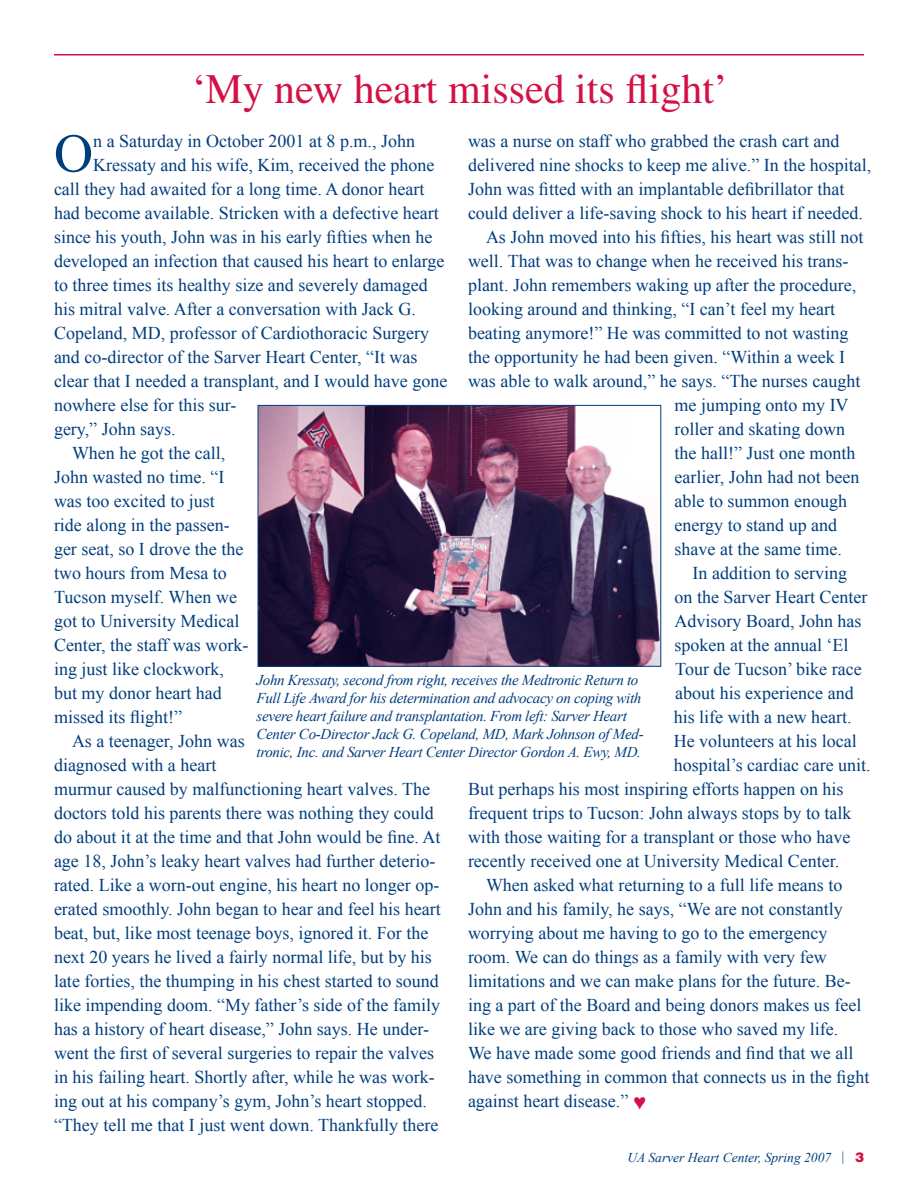
<style>
.page{position:relative;width:918px;height:1188px;background:#fff}
.page>*{position:absolute;margin:0;border:0;box-sizing:border-box;transform-origin:0 0}
.t1{font:54.3px "Times New Roman";color:#003d7d}
.t2{font:42px "Times";color:#d31145}
.t3{font:18px "Times New Roman";color:#003d7d}
.t4{font:italic 15px/18px "Times New Roman";letter-spacing:-.02em;color:#003d7d}
.t5{font:italic 13.5px "Times New Roman";color:#003d7d}
</style>
<div class="page">
<hr style="left:54px;top:54px;width:810px;height:2px;background:#d31145">
<img style="left:260px;top:407px;width:399px;height:258px">
<div style="left:258px;top:405px;width:403px;height:262px;border:1px solid #003d7d"></div>
<h2 class="t2" style="left:191px;top:66px;width:538px">‘My new heart missed its flight’</h2>
<h1 class="t1" style="left:54px;top:117px;width:41px">O</h1>
<p class="t3" style="left:93px;top:129px;width:323px">n a Saturday in October 2001 at 8 p.m., John</p>
<p class="t3" style="left:468px;top:129px;width:373px">was a nurse on staff who grabbed the crash cart and</p>
<p class="t3" style="left:468px;top:153px;width:405px">delivered nine shocks to keep me alive.” In the hospital,</p>
<p class="t3" style="left:468px;top:177px;width:378px">John was fitted with an implantable defibrillator that</p>
<p class="t3" style="left:468px;top:201px;width:396px">could deliver a life-saving shock to his heart if needed.</p>
<p class="t3" style="left:486px;top:225px;width:379px">As John moved into his fifties, his heart was still not</p>
<p class="t3" style="left:468px;top:249px;width:382px">well. That was to change when he received his trans-</p>
<p class="t3" style="left:468px;top:273px;width:390px">plant. John remembers waking up after the procedure,</p>
<p class="t3" style="left:468px;top:297px;width:369px">looking around and thinking, “I can’t feel my heart</p>
<p class="t3" style="left:468px;top:321px;width:382px">beating anymore!” He was committed to not wasting</p>
<p class="t3" style="left:468px;top:345px;width:379px">the opportunity he had been given. “Within a week I</p>
<p class="t3" style="left:468px;top:369px;width:394px">was able to walk around,” he says. “The nurses caught</p>
<p class="t3" style="left:675px;top:393px;width:176px">me jumping onto my IV</p>
<p class="t3" style="left:675px;top:417px;width:172px">roller and skating down</p>
<p class="t3" style="left:675px;top:441px;width:182px">the hall!” Just one month</p>
<p class="t3" style="left:675px;top:465px;width:186px">earlier, John had not been</p>
<p class="t3" style="left:675px;top:489px;width:174px">able to summon enough</p>
<p class="t3" style="left:675px;top:513px;width:164px">energy to stand up and</p>
<p class="t3" style="left:675px;top:537px;width:169px">shave at the same time.</p>
<p class="t3" style="left:693px;top:561px;width:156px">In addition to serving</p>
<p class="t3" style="left:675px;top:585px;width:194px">on the Sarver Heart Center</p>
<p class="t3" style="left:675px;top:609px;width:188px">Advisory Board, John has</p>
<p class="t3" style="left:675px;top:633px;width:175px">spoken at the annual ‘El</p>
<p class="t3" style="left:675px;top:657px;width:188px">Tour de Tucson’ bike race</p>
<p class="t3" style="left:675px;top:681px;width:180px">about his experience and</p>
<p class="t3" style="left:674px;top:705px;width:179px">his life with a new heart.</p>
<p class="t3" style="left:674px;top:729px;width:184px">He volunteers at his local</p>
<p class="t3" style="left:674px;top:753px;width:198px">hospital’s cardiac care unit.</p>
<p class="t3" style="left:468px;top:777px;width:377px">But perhaps his most inspiring efforts happen on his</p>
<p class="t3" style="left:468px;top:801px;width:385px">frequent trips to Tucson: John always stops by to talk</p>
<p class="t3" style="left:468px;top:825px;width:384px">with those waiting for a transplant or those who have</p>
<p class="t3" style="left:468px;top:849px;width:373px">recently received one at University Medical Center.</p>
<p class="t3" style="left:486px;top:873px;width:358px">When asked what returning to a full life means to</p>
<p class="t3" style="left:468px;top:897px;width:376px">John and his family, he says, “We are not constantly</p>
<p class="t3" style="left:468px;top:921px;width:361px">worrying about me having to go to the emergency</p>
<p class="t3" style="left:468px;top:945px;width:360px">room. We can do things as a family with very few</p>
<p class="t3" style="left:468px;top:969px;width:384px">limitations and we can make plans for the future. Be-</p>
<p class="t3" style="left:468px;top:993px;width:395px">ing a part of the Board and being donors makes us feel</p>
<p class="t3" style="left:468px;top:1017px;width:372px">like we are giving back to those who saved my life.</p>
<p class="t3" style="left:468px;top:1041px;width:387px">We have made some good friends and find that we all</p>
<p class="t3" style="left:468px;top:1065px;width:403px">have something in common that connects us in the fight</p>
<p class="t3" style="left:468px;top:1089px;width:162px">against heart disease.”</p>
<p class="t3" style="left:93px;top:153px;width:343px">Kressaty and his wife, Kim, received the phone</p>
<p class="t3" style="left:54px;top:177px;width:372px">call they had awaited for a long time. A donor heart</p>
<p class="t3" style="left:54px;top:201px;width:386px">had become available. Stricken with a defective heart</p>
<p class="t3" style="left:54px;top:225px;width:380px">since his youth, John was in his early fifties when he</p>
<p class="t3" style="left:54px;top:249px;width:392px">developed an infection that caused his heart to enlarge</p>
<p class="t3" style="left:54px;top:273px;width:375px">to three times its healthy size and severely damaged</p>
<p class="t3" style="left:54px;top:297px;width:363px">his mitral valve. After a conversation with Jack G.</p>
<p class="t3" style="left:54px;top:321px;width:377px">Copeland, MD, professor of Cardiothoracic Surgery</p>
<p class="t3" style="left:54px;top:345px;width:365px">and co-director of the Sarver Heart Center, “It was</p>
<p class="t3" style="left:54px;top:369px;width:395px">clear that I needed a transplant, and I would have gone</p>
<p class="t3" style="left:54px;top:393px;width:184px">nowhere else for this sur-</p>
<p class="t3" style="left:54px;top:417px;width:123px">gery,” John says.</p>
<p class="t3" style="left:72px;top:441px;width:155px">When he got the call,</p>
<p class="t3" style="left:54px;top:465px;width:172px">John wasted no time. “I</p>
<p class="t3" style="left:54px;top:489px;width:162px">was too excited to just</p>
<p class="t3" style="left:54px;top:513px;width:177px">ride along in the passen-</p>
<p class="t3" style="left:54px;top:537px;width:191px">ger seat, so I drove the the</p>
<p class="t3" style="left:54px;top:561px;width:174px">two hours from Mesa to</p>
<p class="t3" style="left:54px;top:585px;width:185px">Tucson myself. When we</p>
<p class="t3" style="left:54px;top:609px;width:187px">got to University Medical</p>
<p class="t3" style="left:54px;top:633px;width:196px">Center, the staff was work-</p>
<p class="t3" style="left:54px;top:657px;width:171px">ing just like clockwork,</p>
<p class="t3" style="left:54px;top:681px;width:169px">but my donor heart had</p>
<p class="t3" style="left:54px;top:705px;width:130px">missed its flight!”</p>
<p class="t3" style="left:72px;top:729px;width:174px">As a teenager, John was</p>
<p class="t3" style="left:54px;top:753px;width:164px">diagnosed with a heart</p>
<p class="t3" style="left:54px;top:777px;width:378px">murmur caused by malfunctioning heart valves. The</p>
<p class="t3" style="left:54px;top:801px;width:381px">doctors told his parents there was nothing they could</p>
<p class="t3" style="left:54px;top:825px;width:388px">do about it at the time and that John would be fine. At</p>
<p class="t3" style="left:54px;top:849px;width:383px">age 18, John’s leaky heart valves had further deterio-</p>
<p class="t3" style="left:54px;top:873px;width:387px">rated. Like a worn-out engine, his heart no longer op-</p>
<p class="t3" style="left:54px;top:897px;width:388px">erated smoothly. John began to hear and feel his heart</p>
<p class="t3" style="left:54px;top:921px;width:376px">beat, but, like most teenage boys, ignored it. For the</p>
<p class="t3" style="left:54px;top:945px;width:379px">next 20 years he lived a fairly normal life, but by his</p>
<p class="t3" style="left:54px;top:969px;width:386px">late forties, the thumping in his chest started to sound</p>
<p class="t3" style="left:54px;top:993px;width:388px">like impending doom. “My father’s side of the family</p>
<p class="t3" style="left:54px;top:1017px;width:377px">has a history of heart disease,” John says. He under-</p>
<p class="t3" style="left:54px;top:1041px;width:382px">went the first of several surgeries to repair the valves</p>
<p class="t3" style="left:54px;top:1065px;width:382px">in his failing heart. Shortly after, while he was work-</p>
<p class="t3" style="left:54px;top:1089px;width:374px">ing out at his company’s gym, John’s heart stopped.</p>
<p class="t3" style="left:54px;top:1113px;width:386px">“They tell me that I just went down. Thankfully there</p>
<p class="t4" style="left:256px;top:671px;width:389px">John Kressaty, second from right, receives the Medtronic Return to Full Life Award for his determination and advocacy on coping with severe heart failure and transplantation. From left: Sarver Heart Center Co-Director Jack G. Copeland, MD, Mark Johnson of Med&shy;tronic, Inc. and Sarver Heart Center Director Gordon A. Ewy, MD.</p>
<p class="t5" style="left:627px;top:1148px;width:219px">UA Sarver Heart Center, Spring 2007 |</p>
</div>
